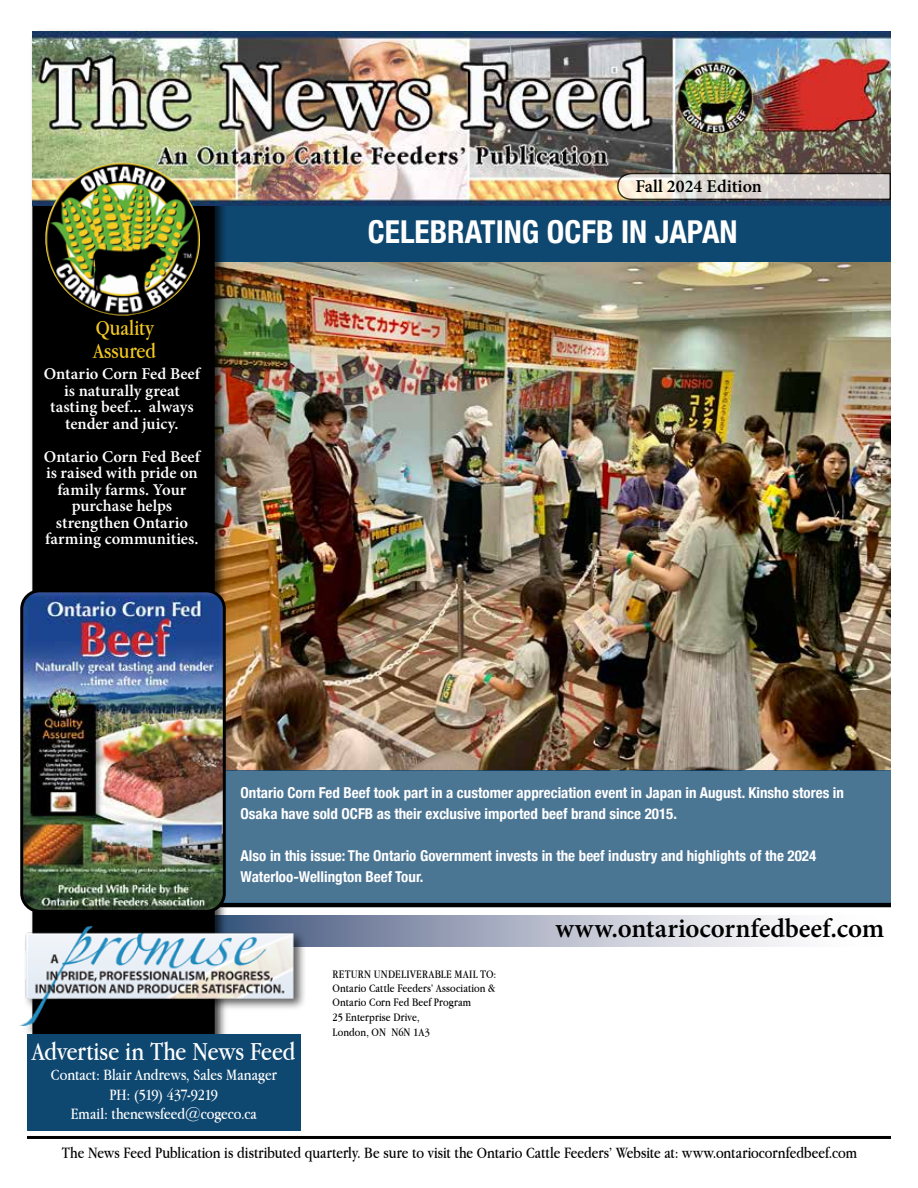
<style>
.page{position:relative;width:918px;height:1188px;background:#fff}
.page>*{position:absolute;margin:0;border:0;box-sizing:border-box;transform-origin:0 0}
.t1{font:700 condensed 31.5px "Helvetica Neue";color:#fff}
.t2{font:600 27px "Minion Pro";color:#000}
.t3{font:27px "Apple Garamond";letter-spacing:-.005em;color:#fff}
.t4{font:22.5px/22.5px "Apple Garamond";color:#f4ca22}
.t5{font:600 18px "Minion Pro";color:#000}
.t6{font:600 16.5px/16.5px "Minion Pro";letter-spacing:.005em;color:#fff;text-align:center}
.t7{font:16.5px "Apple Garamond";color:#000}
.t8{font:16.5px/19.8px "Apple Garamond";color:#fff;text-align:center}
.t9{font:700 condensed 15px/21px "Helvetica Neue";color:#fff}
.t10{font:12px/14.7px "Apple Garamond";letter-spacing:.01em;color:#000}
</style>
<div class="page">
<div style="left:172px;top:915px;width:719px;height:32px;background:linear-gradient(to right,#3c5079,#fff)"></div>
<img style="left:228px;top:262px;width:663px;height:508px">
<hr style="left:197px;top:903px;width:694px;height:4px;background:#000">
<div style="left:215px;top:205px;width:676px;height:57px;background:#0e4770"></div>
<div style="left:29px;top:28px;width:199px;height:1098px;background:#000;opacity:.75"></div>
<div style="left:33px;top:32px;width:181px;height:1080px;background:#000"></div>
<img style="left:32px;top:32px;width:859px;height:174px">
<img style="left:43px;top:163px;width:159px;height:153px">
<div style="left:20px;top:924px;width:286px;height:114px;background:#000;opacity:.63"></div>
<img style="left:20px;top:926px;width:281px;height:99px">
<div style="left:27px;top:1034px;width:274px;height:96px;background:#0e4770"></div>
<hr style="left:27px;top:1136px;width:864px;height:3px;background:#000">
<svg style="left:616px;top:172px;width:275px;height:29px"></svg>
<div style="left:207px;top:770px;width:684px;height:133px;background:#4a7593"></div>
<img style="left:24px;top:591px;width:200px;height:320px">
<div style="left:20px;top:589px;width:206px;height:324px;border:3px solid #000;border-radius:18px"></div>
<p class="t5" style="left:635px;top:174px;width:128px">Fall 2024 Edition</p>
<h3 class="t4" style="left:93px;top:317px;width:64px">Quality<br>Assured</h3>
<p class="t6" style="left:44px;top:366px;width:158px">Ontario Corn Fed Beef is naturally great tasting beef... always tender and juicy.</p>
<p class="t6" style="left:44px;top:448px;width:158px">Ontario Corn Fed Beef is raised with pride on family farms. Your purchase helps strengthen Ontario farming communities.</p>
<h1 class="t1" style="left:368px;top:205px;width:371px">CELEBRATING OCFB IN JAPAN</h1>
<p class="t9" style="left:241px;top:781px;width:605px">Ontario Corn Fed Beef took part in a customer appreciation event in Japan in August. Kinsho stores in<br>Osaka have sold OCFB as their exclusive imported beef brand since 2015.</p>
<p class="t9" style="left:241px;top:844px;width:577px">Also in this issue: The Ontario Government invests in the beef industry and highlights of the 2024<br>Waterloo-Wellington Beef Tour.</p>
<p class="t10" style="left:333px;top:966px;width:165px">RETURN UNDELIVERABLE MAIL TO:<br>Ontario Cattle Feeders’ Association &amp;<br>Ontario Corn Fed Beef Program<br>25 Enterprise Drive,<br>London, ON N6N 1A3</p>
<h2 class="t2" style="left:556px;top:909px;width:330px">www.ontariocornfedbeef.com</h2>
<h2 class="t3" style="left:32px;top:1035px;width:265px">Advertise in The News Feed</h2>
<p class="t8" style="left:51px;top:1064px;width:227px">Contact: Blair Andrews, Sales Manager<br>PH: (519) 437-9219<br>Email: thenewsfeed@cogeco.ca</p>
<p class="t7" style="left:62px;top:1143px;width:797px">The News Feed Publication is distributed quarterly. Be sure to visit the Ontario Cattle Feeders’ Website at: www.ontariocornfedbeef.com</p>
</div>
